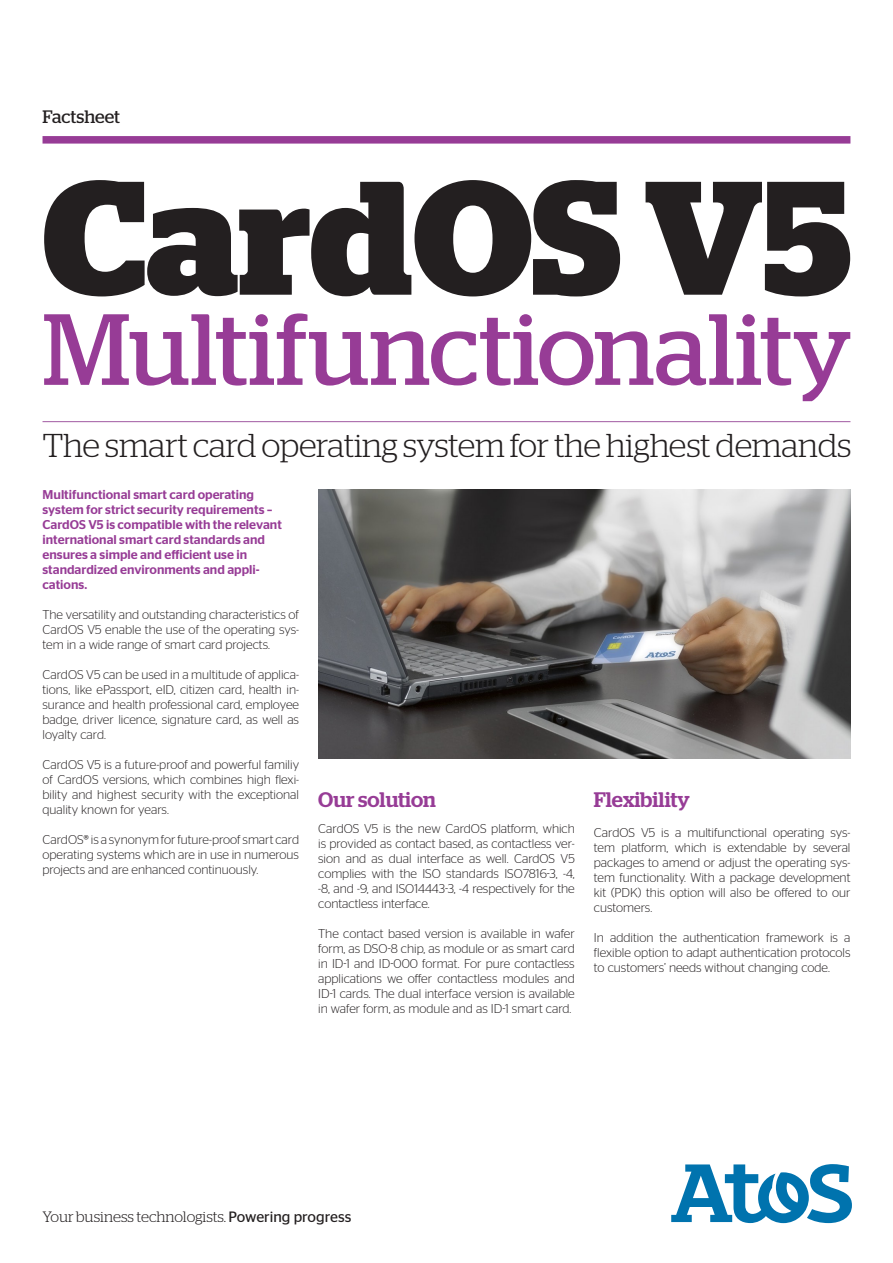
<style>
.page{position:relative;width:893px;height:1263px;background:#fff}
.page>*{position:absolute;margin:0;border:0;box-sizing:border-box;transform-origin:0 0}
.t1{font:700 161.25px "Stag";color:#231f20}
.t2{font:100.8px "Stag";color:#973c96}
.t3{font:300 33px "Stag";letter-spacing:-.01em;color:#231f20}
.t4{font:500 21px "Stag";color:#973c96}
.t5{font:18px "Stag";color:#231f20}
.t6{font:300 15px "Stag";letter-spacing:-.005em;color:#231f20}
.t7{font:300 12.75px/15px "Stag Sans";color:#231f20;text-align:justify}
.t8{font:500 12.75px/15px "Stag Sans";color:#973c96}
.s1{font-family:"Stag Sans";font-weight:400}
</style>
<div class="page">
<div style="left:43px;top:136px;width:807px;height:8px;background:#973c96"></div>
<svg style="left:671px;top:1164px;width:181px;height:59px"></svg>
<hr style="left:43px;top:421px;width:807px;height:1px;background:#af73b0">
<img style="left:318px;top:489px;width:532px;height:269px">
<h3 class="t5" style="left:43px;top:106px;width:79px">Factsheet</h3>
<h1 class="t1" style="left:43px;top:144px;width:811px">CardOS V5</h1>
<h2 class="t2" style="left:43px;top:291px;width:811px">Multifunctionality</h2>
<h3 class="t3" style="left:43px;top:426px;width:810px">The smart card operating system for the highest demands</h3>
<p class="t8" style="left:43px;top:487px;width:241px">Multifunctional smart card operating system for strict security requirements – CardOS V5 is compatible with the relevant international smart card standards and ensures a simple and efficient use in standardized environments and appli&shy;cations.</p>
<p class="t7" style="left:43px;top:607px;width:258px">The versatility and outstanding characteristics of CardOS V5 enable the use of the operating sys&shy;tem in a wide range of smart card projects.</p>
<p class="t7" style="left:43px;top:667px;width:258px">CardOS V5 can be used in a multitude of applica&shy;tions, like ePassport, eID, citizen card, health in&shy;surance and health professional card, employee badge, driver licence, signature card, as well as loyalty card.</p>
<p class="t7" style="left:43px;top:757px;width:258px">CardOS V5 is a future-proof and powerful familiy of CardOS versions, which combines high flexi&shy;bility and highest security with the exceptional quality known for years.</p>
<p class="t7" style="left:43px;top:832px;width:258px">CardOS® is a synonym for future-proof smart card operating systems which are in use in numerous projects and are enhanced continuously.</p>
<h3 class="t4" style="left:318px;top:787px;width:119px">Our solution</h3>
<p class="t7" style="left:318px;top:821px;width:258px">CardOS V5 is the new CardOS platform, which is provided as contact based, as contactless ver&shy;sion and as dual interface as well. CardOS V5 complies with the ISO standards ISO7816-3, -4, -8, and -9, and ISO14443-3, -4 respectively for the contactless interface.</p>
<p class="t7" style="left:318px;top:925px;width:258px">The contact based version is available in wafer form, as DSO-8 chip, as module or as smart card in ID-1 and ID-000 format. For pure contactless applications we offer contactless modules and ID-1 cards. The dual interface version is available in wafer form, as module and as ID-1 smart card.</p>
<h3 class="t4" style="left:594px;top:787px;width:97px">Flexibility</h3>
<p class="t7" style="left:594px;top:825px;width:258px">CardOS V5 is a multifunctional operating sys&shy;tem platform, which is extendable by several packages to amend or adjust the operating sys&shy;tem functionality. With a package development kit (PDK) this option will also be offered to our customers.</p>
<p class="t7" style="left:594px;top:930px;width:258px">In addition the authentication framework is a flexible option to adapt authentication protocols to customers’ needs without changing code.</p>
<p class="t6" style="left:43px;top:1208px;width:310px">Your business technologists. <span class="s1">Powering progress</span></p>
</div>
